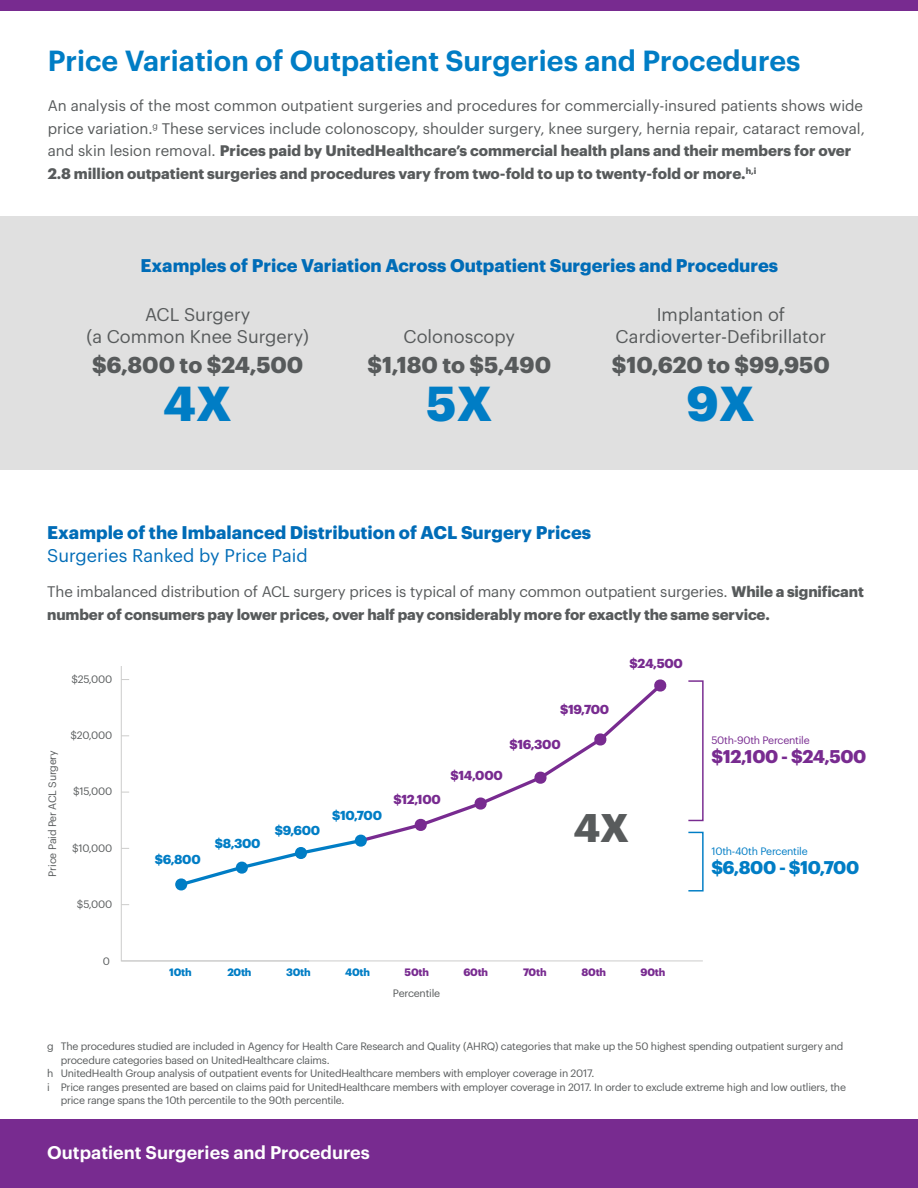
<style>
.page{position:relative;width:918px;height:1188px;background:#fff}
.page>*{position:absolute;margin:0;border:0;box-sizing:border-box;transform-origin:0 0}
.t1{font:700 48px "Graphik";color:#007dc5}
.t2{font:700 39.15px "Graphik";color:#585b5c}
.t3{font:600 28.5px "Graphik";color:#007dc5}
.t4{font:700 22.5px "Graphik";color:#575a5b}
.t5{font:700 18px "Graphik";color:#006cb7}
.t6{font:18px/22.5px "Graphik";color:#575a5b;text-align:center}
.t7{font:600 18px "Graphik";color:#fff}
.t8{font:18px "Graphik";color:#006cb7}
.t9{font:700 18px "Graphik";letter-spacing:-.02em;color:#782b90}
.t10{font:700 18px "Graphik";letter-spacing:-.02em;color:#007dc5}
.t11{font:15px/22.5px "Graphik";color:#575a5b}
.t12{font:700 15px/22.5px "Graphik";letter-spacing:-.01em;color:#575a5b}
.t13{font:700 12.75px "Graphik";letter-spacing:-.02em;color:#782b90}
.t14{font:700 12.75px "Graphik";letter-spacing:-.02em;color:#007dc5}
.t15{font:10.5px "Graphik";letter-spacing:-.02em;color:#575a5b}
.t16{font:700 10.5px "Graphik";letter-spacing:-.02em;color:#782b90}
.t17{font:10.5px "Graphik";letter-spacing:-.02em;color:#782b90}
.t18{font:10.5px "Graphik";letter-spacing:-.02em;color:#007dc5}
.t19{font:700 10.5px "Graphik";letter-spacing:-.02em;color:#007dc5}
.s1{font-weight:700}
.s2{font-weight:400}
</style>
<div class="page">
<div style="left:0;top:0;width:918px;height:10px;background:#782b90"></div>
<div style="left:0;top:1120px;width:918px;height:68px;background:#782b90"></div>
<div style="left:0;top:216px;width:918px;height:253px;background:#e0e0e0"></div>
<svg style="left:120px;top:666px;width:584px;height:296px"></svg>
<svg style="left:175px;top:677px;width:490px;height:213px"></svg>
<div style="left:688px;top:680px;width:16px;height:141px;border:1px solid #782b90"></div>
<div style="left:688px;top:832px;width:16px;height:60px;border:1px solid #007dc5"></div>
<hr style="left:121px;top:961px;width:188px;height:1px;background:#cccccb">
<h3 class="t3" style="left:48px;top:39px;width:754px">Price Variation of Outpatient Surgeries and Procedures</h3>
<p class="t11" style="left:48px;top:93px;width:819px">An analysis of the most common outpatient surgeries and procedures for commercially-insured patients shows wide price variation.<sup>g</sup> These services include colonoscopy, shoulder surgery, knee surgery, hernia repair, cataract removal, and skin lesion removal. <span class="s1">Prices paid by UnitedHealthcare’s commercial health plans and their members for over 2.8 million outpatient surgeries and procedures vary from two-fold to up to twenty-fold or more.</span><sup>h,i</sup></p>
<h3 class="t5" style="left:141px;top:251px;width:639px">Examples of Price Variation Across Outpatient Surgeries and Procedures</h3>
<h3 class="t6" style="left:87px;top:301px;width:224px">ACL Surgery<br>(a Common Knee Surgery)</h3>
<h3 class="t4" style="left:92px;top:348px;width:213px">$6,800 to $24,500</h3>
<h1 class="t1" style="left:163px;top:367px;width:70px">4X</h1>
<h3 class="t6" style="left:404px;top:324px;width:113px">Colonoscopy</h3>
<h3 class="t4" style="left:368px;top:348px;width:185px">$1,180 to $5,490</h3>
<h1 class="t1" style="left:426px;top:367px;width:68px">5X</h1>
<h3 class="t6" style="left:616px;top:301px;width:212px">Implantation of<br>Cardioverter-Defibrillator</h3>
<h3 class="t4" style="left:612px;top:348px;width:219px">$10,620 to $99,950</h3>
<h1 class="t1" style="left:687px;top:367px;width:70px">9X</h1>
<h3 class="t5" style="left:47px;top:519px;width:545px">Example of the Imbalanced Distribution of ACL Surgery Prices</h3>
<h3 class="t8" style="left:47px;top:542px;width:262px">Surgeries Ranked by Price Paid</h3>
<h3 class="t12" style="left:47px;top:579px;width:818px"><span class="s2">The imbalanced distribution of ACL surgery prices is typical of many common outpatient surgeries.</span> While a significant number of consumers pay lower prices, over half pay considerably more for exactly the same service.</h3>
<p class="t15" style="left:71px;top:671px;width:42px">$25,000</p>
<p class="t15" style="left:45px;top:877px;width:128px;rotate:-90deg">Price Paid Per ACL Surgery</p>
<p class="t15" style="left:71px;top:727px;width:43px">$20,000</p>
<p class="t15" style="left:73px;top:784px;width:41px">$15,000</p>
<p class="t15" style="left:72px;top:840px;width:42px">$10,000</p>
<p class="t15" style="left:77px;top:896px;width:37px">$5,000</p>
<p class="t15" style="left:103px;top:954px;width:9px">0</p>
<p class="t14" style="left:155px;top:850px;width:47px">$6,800</p>
<p class="t14" style="left:215px;top:834px;width:47px">$8,300</p>
<p class="t13" style="left:630px;top:654px;width:55px">$24,500</p>
<p class="t14" style="left:275px;top:820px;width:47px">$9,600</p>
<p class="t14" style="left:332px;top:806px;width:51px">$10,700</p>
<p class="t13" style="left:393px;top:789px;width:49px">$12,100</p>
<p class="t13" style="left:560px;top:699px;width:51px">$19,700</p>
<p class="t13" style="left:509px;top:735px;width:53px">$16,300</p>
<p class="t13" style="left:450px;top:766px;width:54px">$14,000</p>
<h2 class="t2" style="left:574px;top:798px;width:57px">4X</h2>
<p class="t17" style="left:711px;top:732px;width:100px">50th-90th Percentile</p>
<h3 class="t9" style="left:711px;top:743px;width:157px">$12,100 - $24,500</h3>
<p class="t18" style="left:711px;top:843px;width:98px">10th-40th Percentile</p>
<h3 class="t10" style="left:711px;top:854px;width:149px">$6,800 - $10,700</h3>
<p class="t19" style="left:169px;top:964px;width:24px">10th</p>
<p class="t19" style="left:227px;top:964px;width:26px">20th</p>
<p class="t19" style="left:286px;top:964px;width:26px">30th</p>
<p class="t19" style="left:345px;top:964px;width:26px">40th</p>
<p class="t16" style="left:405px;top:964px;width:26px">50th</p>
<p class="t16" style="left:463px;top:964px;width:26px">60th</p>
<p class="t16" style="left:523px;top:964px;width:25px">70th</p>
<p class="t16" style="left:582px;top:964px;width:26px">80th</p>
<p class="t16" style="left:641px;top:964px;width:26px">90th</p>
<p class="t15" style="left:393px;top:985px;width:49px">Percentile</p>
<p class="t15" style="left:47px;top:1039px;width:798px">g The procedures studied are included in Agency for Health Care Research and Quality (AHRQ) categories that make up the 50 highest spending outpatient surgery and</p>
<p class="t15" style="left:61px;top:1052px;width:270px">procedure categories based on UnitedHealthcare claims.</p>
<p class="t15" style="left:47px;top:1066px;width:549px">h UnitedHealth Group analysis of outpatient events for UnitedHealthcare members with employer coverage in 2017.</p>
<p class="t15" style="left:47px;top:1079px;width:800px">i Price ranges presented are based on claims paid for UnitedHealthcare members with employer coverage in 2017. In order to exclude extreme high and low outliers, the</p>
<p class="t15" style="left:61px;top:1093px;width:285px">price range spans the 10th percentile to the 90th percentile.</p>
<h3 class="t7" style="left:47px;top:1139px;width:324px">Outpatient Surgeries and Procedures</h3>
</div>
